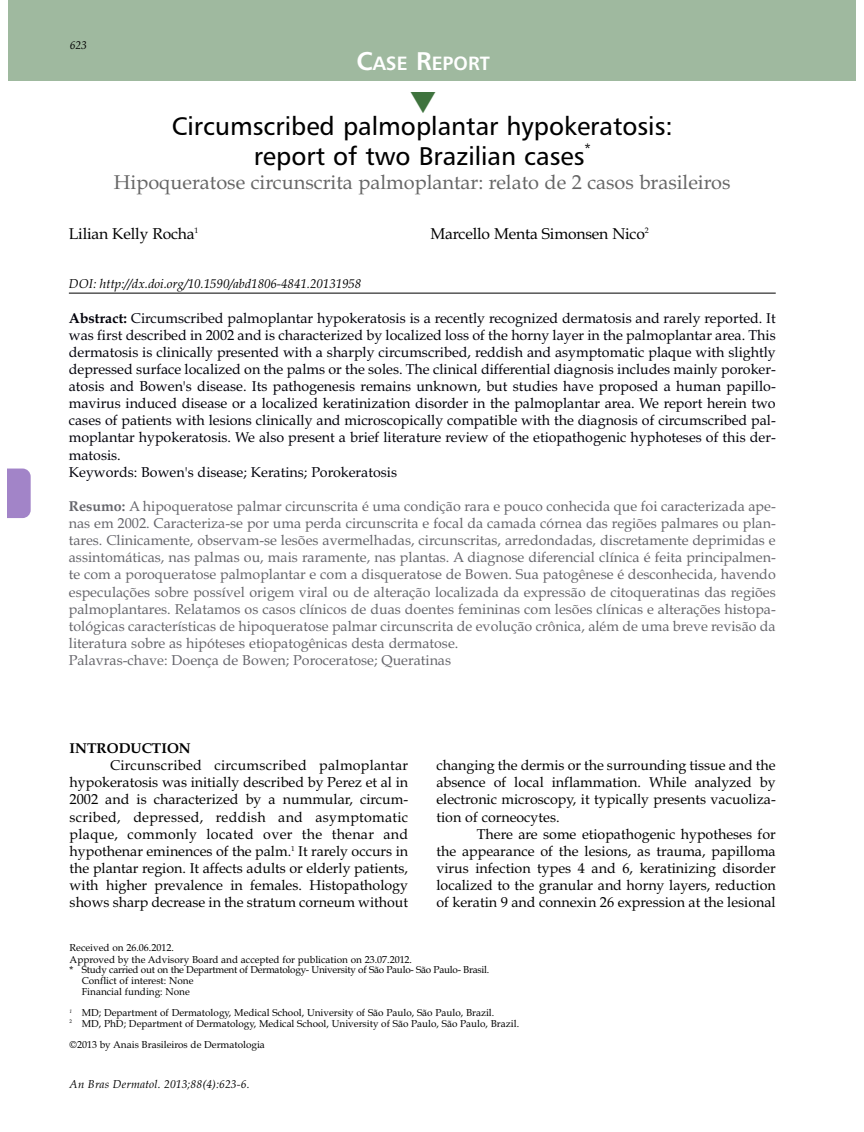
<style>
.page{position:relative;width:864px;height:1132px;background:#fff}
.page>*{position:absolute;margin:0;border:0;box-sizing:border-box;transform-origin:0 0}
.t1{font:25.65px/30px "Humanist 777 BT Roman B";color:#000;text-align:center}
.t2{font:19.95px "Book Antiqua";color:#666}
.t3{font:19.2px "Humanist 777 BT Bold B";color:#fff}
.t4{font:15.6px "Book Antiqua";letter-spacing:-.01em;color:#000}
.t5{font:14.25px/17.1px "Book Antiqua";color:#66666c}
.t6{font:14.25px/17.1px "Book Antiqua";color:#00000a}
.t7{font:14.25px/17.1px "Book Antiqua";color:#000;text-align:justify}
.t8{font:700 14.25px "Book Antiqua";color:#000}
.t9{font:italic 12.9px "Book Antiqua";color:#000}
.t10{font:12.9px "Humanist 777 BT Roman B";color:#000}
.t11{font:italic 11.4px "Book Antiqua";letter-spacing:.015em;color:#000}
.t12{font:10.05px/12px "Book Antiqua";color:#000}
.t13{font:10.05px/10.6px "Book Antiqua";letter-spacing:-.025em;color:#000}
.s1{font-size:25.65px}
.s2{font-weight:700}
</style>
<div class="page">
<div style="left:8px;top:0;width:848px;height:81px;background:#9fb99f"></div>
<hr style="left:69px;top:293px;width:707px;height:1px;background:#000">
<svg style="left:8px;top:468px;width:23px;height:50px"></svg>
<p class="t11" style="left:70px;top:41px;width:19px">623</p>
<h3 class="t3" style="left:356px;top:56px;width:135px"><span class="s1">C</span>ASE <span class="s1">R</span>EPORT</h3>
<h1 class="t1" style="left:172px;top:113px;width:503px">Circumscribed palmoplantar hypokeratosis: report of two Brazilian cases</h1>
<p class="t10" style="left:585px;top:143px;width:8px">*</p>
<h2 class="t2" style="left:114px;top:175px;width:618px">Hipoqueratose circunscrita palmoplantar: relato de 2 casos brasileiros</h2>
<p class="t4" style="left:69px;top:227px;width:131px">Lilian Kelly Rocha<sup>1</sup></p>
<p class="t4" style="left:430px;top:227px;width:220px">Marcello Menta Simonsen Nico<sup>2</sup></p>
<p class="t9" style="left:69px;top:279px;width:294px">DOI: http://dx.doi.org/10.1590/abd1806-4841.20131958</p>
<p class="t6" style="left:69px;top:311px;width:708px"><span class="s2">Abstract:</span> Circumscribed palmoplantar hypokeratosis is a recently recognized dermatosis and rarely reported. It was first described in 2002 and is characterized by localized loss of the horny layer in the palmoplantar area. This dermatosis is clinically presented with a sharply circumscribed, reddish and asymptomatic plaque with slightly depressed surface localized on the palms or the soles. The clinical differential diagnosis includes mainly poroker&shy;atosis and Bowen's disease. Its pathogenesis remains unknown, but studies have proposed a human papillo&shy;mavirus induced disease or a localized keratinization disorder in the palmoplantar area. We report herein two cases of patients with lesions clinically and microscopically compatible with the diagnosis of circumscribed pal&shy;moplantar hypokeratosis. We also present a brief literature review of the etiopathogenic hyphoteses of this der&shy;matosis.<br>Keywords: Bowen's disease; Keratins; Porokeratosis</p>
<p class="t5" style="left:69px;top:499px;width:708px"><span class="s2">Resumo:</span> A hipoqueratose palmar circunscrita é uma condição rara e pouco conhecida que foi caracterizada ape&shy;nas em 2002. Caracteriza-se por uma perda circunscrita e focal da camada córnea das regiões palmares ou plan&shy;tares. Clinicamente, observam-se lesões avermelhadas, circunscritas, arredondadas, discretamente deprimidas e assintomáticas, nas palmas ou, mais raramente, nas plantas. A diagnose diferencial clínica é feita principalmen&shy;te com a poroqueratose palmoplantar e com a disqueratose de Bowen. Sua patogênese é desconhecida, havendo especulações sobre possível origem viral ou de alteração localizada da expressão de citoqueratinas das regiões palmoplantares. Relatamos os casos clínicos de duas doentes femininas com lesões clínicas e alterações histopa&shy;tológicas características de hipoqueratose palmar circunscrita de evolução crônica, além de uma breve revisão da literatura sobre as hipóteses etiopatogênicas desta dermatose.<br>Palavras-chave: Doença de Bowen; Poroceratose; Queratinas</p>
<p class="t8" style="left:70px;top:742px;width:123px">INTRODUCTION</p>
<p class="t7" style="left:70px;top:758px;width:340px;text-indent:40px">Circunscribed circumscribed palmoplantar hypokeratosis was initially described by Perez et al in 2002 and is characterized by a nummular, circum&shy;scribed, depressed, reddish and asymptomatic plaque, commonly located over the thenar and hypothenar eminences of the palm.<sup>1</sup> It rarely occurs in the plantar region. It affects adults or elderly patients, with higher prevalence in females. Histopathology shows sharp decrease in the stratum corneum without</p>
<p class="t7" style="left:436px;top:758px;width:341px">changing the dermis or the surrounding tissue and the absence of local inflammation. While analyzed by electronic microscopy, it typically presents vacuoliza&shy;tion of corneocytes.</p>
<p class="t7" style="left:436px;top:826px;width:341px;text-indent:40px">There are some etiopathogenic hypotheses for the appearance of the lesions, as trauma, papilloma virus infection types 4 and 6, keratinizing disorder localized to the granular and horny layers, reduction of keratin 9 and connexin 26 expression at the lesional</p>
<p class="t12" style="left:70px;top:942px;width:344px">Received on 26.06.2012.<br>Approved by the Advisory Board and accepted for publication on 23.07.2012.</p>
<p class="t13" style="left:82px;top:965px;width:409px;text-indent:-12px">* Study carried out on the Department of Dermatology- University of São Paulo- São Paulo- Brasil.<br>Conflict of interest: None<br>Financial funding: None</p>
<p class="t12" style="left:70px;top:1008px;width:451px;line-height:10.6px"><sup>1</sup> MD; Department of Dermatology, Medical School, University of São Paulo, São Paulo, Brazil.<br><sup>2</sup> MD, PhD; Department of Dermatology, Medical School, University of São Paulo, São Paulo, Brazil.</p>
<p class="t12" style="left:70px;top:1039px;width:197px">©2013 by Anais Brasileiros de Dermatologia</p>
<p class="t11" style="left:70px;top:1079px;width:181px">An Bras Dermatol. 2013;88(4):623-6.</p>
</div>
